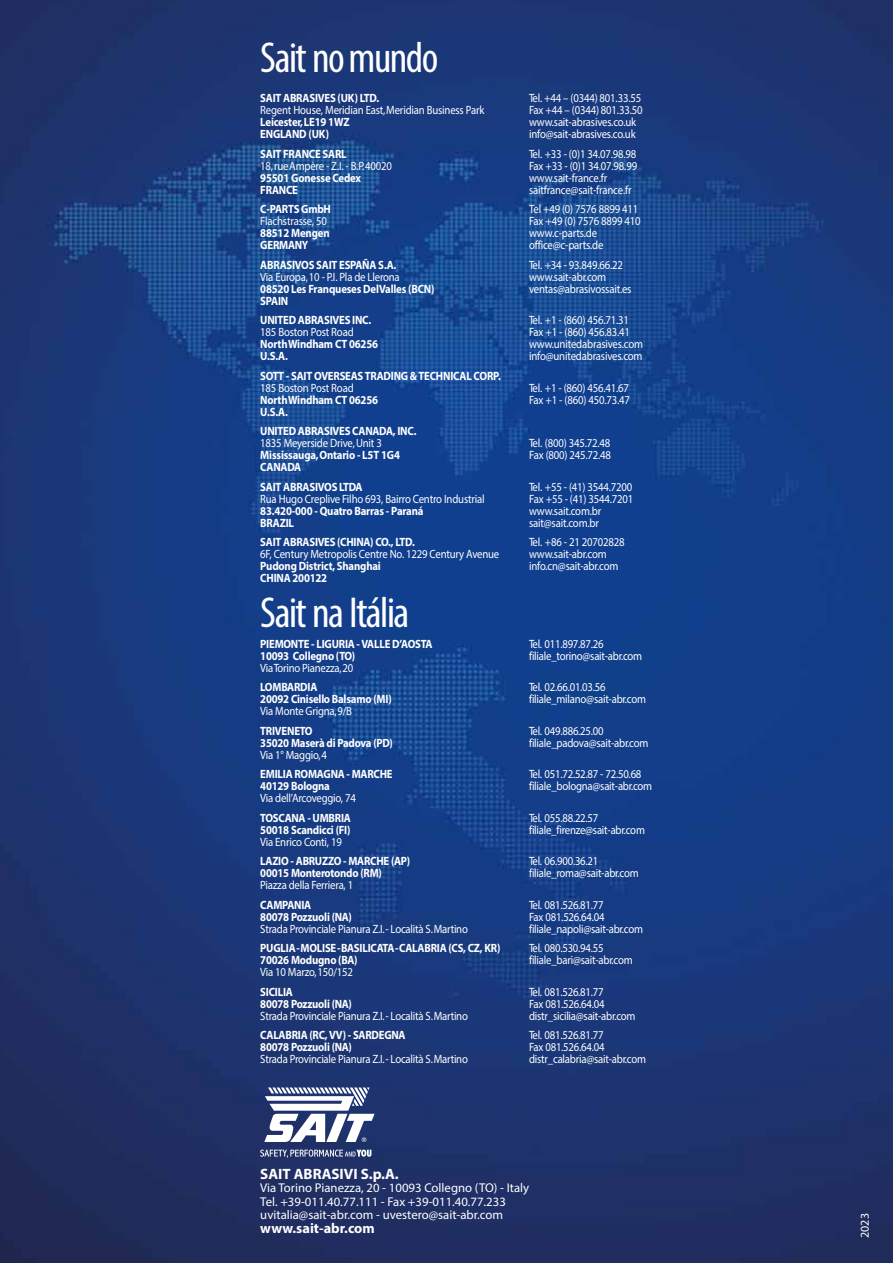
<style>
.page{position:relative;width:893px;height:1263px;background:#fff}
.page>*{position:absolute;margin:0;border:0;box-sizing:border-box;transform-origin:0 0}
.t1{font:condensed 43.5px "Myriad Pro";letter-spacing:-.035em;color:#fff}
.t2{font:700 15px "Myriad Pro";color:#fff}
.t3{font:700 14.25px "Myriad Pro";color:#fff}
.t4{font:12.75px/13.5px "Myriad Pro";color:#fff}
.t5{font:12px "Myriad Pro";letter-spacing:-.02em;color:#fff;scale:.9 1}
.t6{font:700 12px/19.5px "Myriad Pro";letter-spacing:-.02em;color:#fff;scale:.9 1}
.t7{font:12px "Myriad Pro";letter-spacing:-.02em;color:#fff}
</style>
<div class="page">
<img style="left:0;top:0;width:893px;height:1263px">
<svg style="left:260px;top:1149px;width:111px;height:9px"></svg>
<svg style="left:264px;top:1087px;width:111px;height:55px"></svg>
<h1 class="t1" style="left:260px;top:32px;width:180px">Sait no mundo</h1>
<p class="t6" style="left:260px;top:88px;width:134px">SAIT ABRASIVES (UK) LTD.</p>
<p class="t5" style="left:529px;top:91px;width:126px">Tel. +44 – (0344) 801.33.55</p>
<p class="t5" style="left:260px;top:103px;width:251px">Regent House, Meridian East, Meridian Business Park</p>
<p class="t5" style="left:529px;top:103px;width:128px">Fax +44 – (0344) 801.33.50</p>
<p class="t6" style="left:260px;top:112px;width:101px">Leicester, LE19 1WZ</p>
<p class="t5" style="left:529px;top:115px;width:120px">www.sait-abrasives.co.uk</p>
<p class="t6" style="left:260px;top:124px;width:78px">ENGLAND (UK)</p>
<p class="t5" style="left:529px;top:127px;width:120px">info@sait-abrasives.co.uk</p>
<p class="t6" style="left:260px;top:144px;width:98px">SAIT FRANCE SARL</p>
<p class="t5" style="left:529px;top:146px;width:121px">Tel. +33 - (0)1 34.07.98.98</p>
<p class="t5" style="left:260px;top:158px;width:148px">18, rueAmpère - Z.I. - B.P. 40020</p>
<p class="t5" style="left:529px;top:158px;width:122px">Fax +33 - (0)1 34.07.98.99</p>
<p class="t6" style="left:260px;top:168px;width:114px">95501 Gonesse Cedex</p>
<p class="t5" style="left:529px;top:170px;width:88px">www.sait-france.fr</p>
<p class="t6" style="left:260px;top:180px;width:43px">FRANCE</p>
<p class="t5" style="left:529px;top:182px;width:116px">saitfrance@sait-france.fr</p>
<p class="t6" style="left:260px;top:199px;width:80px">C-PARTS GmbH</p>
<p class="t5" style="left:529px;top:202px;width:123px">Tel +49 (0) 7576 8899 411</p>
<p class="t5" style="left:260px;top:214px;width:75px">Flachstrasse, 50</p>
<p class="t5" style="left:529px;top:214px;width:126px">Fax +49 (0) 7576 8899 410</p>
<p class="t6" style="left:260px;top:223px;width:79px">88512 Mengen</p>
<p class="t5" style="left:529px;top:226px;width:77px">www.c-parts.de</p>
<p class="t6" style="left:260px;top:235px;width:55px">GERMANY</p>
<p class="t5" style="left:529px;top:238px;width:84px">office@c-parts.de</p>
<p class="t6" style="left:260px;top:255px;width:153px">ABRASIVOS SAIT ESPAÑA S.A.</p>
<p class="t5" style="left:529px;top:257px;width:106px">Tel. +34 - 93.849.66.22</p>
<p class="t5" style="left:260px;top:269px;width:157px">Via Europa, 10 - P.I. Pla de Llerona</p>
<p class="t5" style="left:529px;top:269px;width:87px">www.sait-abr.com</p>
<p class="t6" style="left:260px;top:279px;width:195px">08520 Les Franqueses DelValles (BCN)</p>
<p class="t5" style="left:529px;top:281px;width:115px">ventas@abrasivossait.es</p>
<p class="t6" style="left:260px;top:291px;width:125px">SPAIN<br>UNITED ABRASIVES INC.</p>
<p class="t5" style="left:529px;top:313px;width:113px">Tel. +1 - (860) 456.71.31</p>
<p class="t5" style="left:260px;top:325px;width:105px">185 Boston Post Road</p>
<p class="t5" style="left:529px;top:325px;width:114px">Fax +1 - (860) 456.83.41</p>
<p class="t6" style="left:260px;top:334px;width:132px">NorthWindham CT 06256</p>
<p class="t5" style="left:529px;top:337px;width:128px">www.unitedabrasives.com</p>
<p class="t6" style="left:260px;top:346px;width:32px">U.S.A.</p>
<p class="t5" style="left:529px;top:349px;width:128px">info@unitedabrasives.com</p>
<p class="t6" style="left:260px;top:366px;width:269px">SOTT - SAIT OVERSEASTRADING &amp; TECHNICAL CORP.</p>
<p class="t5" style="left:260px;top:380px;width:105px">185 Boston Post Road</p>
<p class="t5" style="left:529px;top:380px;width:113px">Tel. +1 - (860) 456.41.67</p>
<p class="t6" style="left:260px;top:390px;width:132px">NorthWindham CT 06256</p>
<p class="t5" style="left:529px;top:392px;width:114px">Fax +1 - (860) 450.73.47</p>
<p class="t6" style="left:260px;top:402px;width:175px">U.S.A.<br>UNITED ABRASIVES CANADA, INC.</p>
<p class="t5" style="left:260px;top:436px;width:137px">1835 Meyerside Drive, Unit 3</p>
<p class="t5" style="left:529px;top:436px;width:92px">Tel. (800) 345.72.48</p>
<p class="t6" style="left:260px;top:445px;width:157px">Mississauga, Ontario - L5T 1G4</p>
<p class="t5" style="left:529px;top:448px;width:93px">Fax (800) 245.72.48</p>
<p class="t6" style="left:260px;top:457px;width:115px">CANADA<br>SAIT ABRASIVOS LTDA</p>
<p class="t5" style="left:529px;top:479px;width:116px">Tel. +55 - (41) 3544.7200</p>
<p class="t5" style="left:260px;top:491px;width:251px">Rua Hugo Creplive Filho 693, Bairro Centro Industrial</p>
<p class="t5" style="left:529px;top:491px;width:117px">Fax +55 - (41) 3544.7201</p>
<p class="t6" style="left:260px;top:501px;width:183px">83.420-000 - Quatro Barras - Paraná</p>
<p class="t5" style="left:529px;top:503px;width:82px">www.sait.com.br</p>
<p class="t6" style="left:260px;top:513px;width:39px">BRAZIL</p>
<p class="t5" style="left:529px;top:515px;width:79px">sait@sait.com.br</p>
<p class="t6" style="left:260px;top:532px;width:173px">SAIT ABRASIVES (CHINA) CO., LTD.</p>
<p class="t5" style="left:529px;top:535px;width:108px">Tel. +86 - 21 20702828</p>
<p class="t5" style="left:260px;top:547px;width:267px">6F, Century Metropolis Centre No. 1229 Century Avenue</p>
<p class="t5" style="left:529px;top:547px;width:88px">www.sait-abr.com</p>
<p class="t6" style="left:260px;top:556px;width:135px">Pudong District, Shanghai</p>
<p class="t5" style="left:529px;top:559px;width:101px">info.cn@sait-abr.com</p>
<p class="t6" style="left:260px;top:568px;width:76px">CHINA 200122</p>
<h1 class="t1" style="left:260px;top:586px;width:151px">Sait na Itália</h1>
<p class="t6" style="left:260px;top:634px;width:193px">PIEMONTE - LIGURIA - VALLE D’AOSTA</p>
<p class="t5" style="left:529px;top:636px;width:84px">Tel. 011.897.87.26</p>
<p class="t6" style="left:260px;top:646px;width:107px">10093 Collegno (TO)</p>
<p class="t5" style="left:529px;top:648px;width:127px">filiale_torino@sait-abr.com</p>
<p class="t5" style="left:260px;top:660px;width:105px">ViaTorino Pianezza, 20</p>
<p class="t6" style="left:260px;top:677px;width:65px">LOMBARDIA</p>
<p class="t5" style="left:529px;top:680px;width:87px">Tel. 02.66.01.03.56</p>
<p class="t6" style="left:260px;top:689px;width:147px">20092 Cinisello Balsamo (MI)</p>
<p class="t5" style="left:529px;top:692px;width:131px">filiale_milano@sait-abr.com</p>
<p class="t5" style="left:260px;top:704px;width:103px">Via Monte Grigna, 9/B</p>
<p class="t6" style="left:260px;top:721px;width:60px">TRIVENETO</p>
<p class="t5" style="left:529px;top:723px;width:84px">Tel. 049.886.25.00</p>
<p class="t6" style="left:260px;top:733px;width:149px">35020 Maserà di Padova (PD)</p>
<p class="t5" style="left:529px;top:735px;width:134px">filiale_padova@sait-abr.com</p>
<p class="t5" style="left:260px;top:747px;width:76px">Via 1° Maggio, 4</p>
<p class="t6" style="left:260px;top:764px;width:149px">EMILIA ROMAGNA - MARCHE</p>
<p class="t5" style="left:529px;top:767px;width:126px">Tel. 051.72.52.87 - 72.50.68</p>
<p class="t6" style="left:260px;top:776px;width:79px">40129 Bologna</p>
<p class="t5" style="left:529px;top:779px;width:138px">filiale_bologna@sait-abr.com</p>
<p class="t5" style="left:260px;top:791px;width:108px">Via dell’Arcoveggio, 74</p>
<p class="t6" style="left:260px;top:808px;width:102px">TOSCANA - UMBRIA</p>
<p class="t5" style="left:529px;top:810px;width:79px">Tel. 055.88.22.57</p>
<p class="t6" style="left:260px;top:820px;width:102px">50018 Scandicci (FI)</p>
<p class="t5" style="left:529px;top:822px;width:130px">filiale_firenze@sait-abr.com</p>
<p class="t5" style="left:260px;top:834px;width:92px">Via Enrico Conti, 19</p>
<p class="t6" style="left:260px;top:851px;width:168px">LAZIO - ABRUZZO - MARCHE (AP)</p>
<p class="t5" style="left:529px;top:854px;width:79px">Tel. 06.900.36.21</p>
<p class="t6" style="left:260px;top:863px;width:137px">00015 Monterotondo (RM)</p>
<p class="t5" style="left:529px;top:866px;width:123px">filiale_roma@sait-abr.com</p>
<p class="t5" style="left:260px;top:878px;width:105px">Piazza della Ferriera, 1</p>
<p class="t6" style="left:260px;top:895px;width:58px">CAMPANIA</p>
<p class="t5" style="left:529px;top:897px;width:84px">Tel. 081.526.81.77</p>
<p class="t6" style="left:260px;top:907px;width:103px">80078 Pozzuoli (NA)</p>
<p class="t5" style="left:529px;top:909px;width:85px">Fax 081.526.64.04</p>
<p class="t5" style="left:260px;top:921px;width:232px">Strada Provinciale Pianura Z.I. - Località S. Martino</p>
<p class="t5" style="left:529px;top:921px;width:128px">filiale_napoli@sait-abr.com</p>
<p class="t6" style="left:260px;top:938px;width:268px">PUGLIA-MOLISE-BASILICATA-CALABRIA (CS, CZ, KR)</p>
<p class="t5" style="left:529px;top:941px;width:84px">Tel. 080.530.94.55</p>
<p class="t6" style="left:260px;top:950px;width:109px">70026 Modugno (BA)</p>
<p class="t5" style="left:529px;top:953px;width:117px">filiale_bari@sait-abr.com</p>
<p class="t5" style="left:260px;top:965px;width:104px">Via 10 Marzo, 150/152</p>
<p class="t6" style="left:260px;top:982px;width:38px">SICILIA</p>
<p class="t5" style="left:529px;top:984px;width:84px">Tel. 081.526.81.77</p>
<p class="t6" style="left:260px;top:994px;width:103px">80078 Pozzuoli (NA)</p>
<p class="t5" style="left:529px;top:996px;width:85px">Fax 081.526.64.04</p>
<p class="t5" style="left:260px;top:1008px;width:232px">Strada Provinciale Pianura Z.I. - Località S. Martino</p>
<p class="t5" style="left:529px;top:1008px;width:120px">distr_sicilia@sait-abr.com</p>
<p class="t6" style="left:260px;top:1025px;width:163px">CALABRIA (RC, VV) - SARDEGNA</p>
<p class="t5" style="left:529px;top:1028px;width:84px">Tel. 081.526.81.77</p>
<p class="t6" style="left:260px;top:1037px;width:103px">80078 Pozzuoli (NA)</p>
<p class="t5" style="left:529px;top:1040px;width:85px">Fax 081.526.64.04</p>
<p class="t5" style="left:260px;top:1052px;width:232px">Strada Provinciale Pianura Z.I. - Località S. Martino</p>
<p class="t5" style="left:529px;top:1052px;width:132px">distr_calabria@sait-abr.com</p>
<p class="t2" style="left:260px;top:1164px;width:140px">SAIT ABRASIVI S.p.A.</p>
<p class="t4" style="left:260px;top:1181px;width:270px">Via Torino Pianezza, 20 - 10093 Collegno (TO) - Italy<br>Tel. +39-011.40.77.111 - Fax +39-011.40.77.233 uvitalia@sait-abr.com - uvestero@sait-abr.com</p>
<p class="t3" style="left:260px;top:1218px;width:116px">www.sait-abr.com</p>
<p class="t7" style="left:857px;top:1238px;width:26px;rotate:-90deg">2023</p>
</div>
